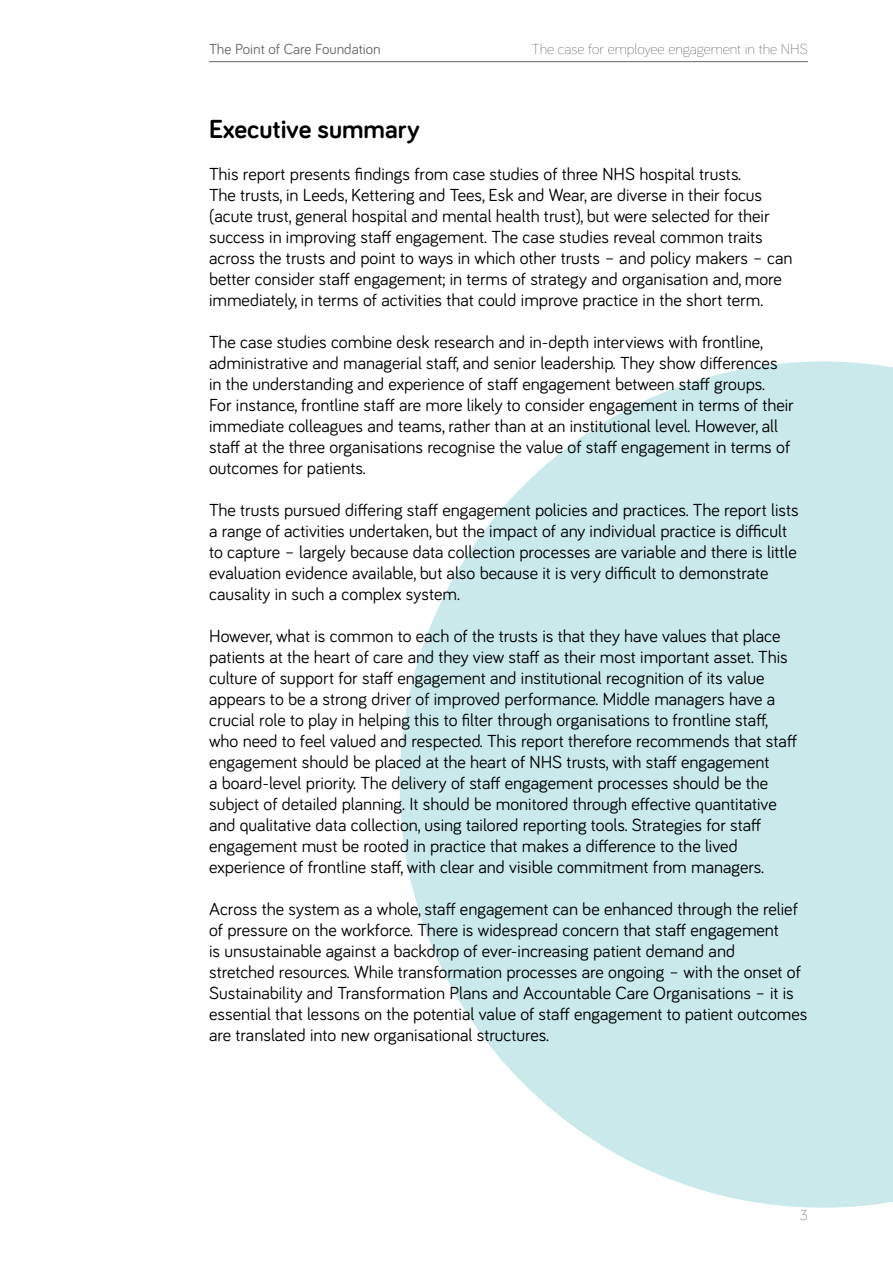
<style>
.page{position:relative;width:893px;height:1263px;background:#fff}
.page>*{position:absolute;margin:0;border:0;box-sizing:border-box;transform-origin:0 0}
.t1{font:700 27px "Bariol";color:#000}
.t2{font:18px/21px "Bariol";color:#000}
.t3{font:300 15px "Bariol";color:#656868}
.t4{font:15px "Bariol";color:#656868}
</style>
<div class="page">
<svg style="left:400px;top:361px;width:493px;height:847px;fill:#c9e9ea"></svg>
<hr style="left:209px;top:61px;width:599px;height:1px;background:#656868">
<p class="t4" style="left:209px;top:39px;width:173px">The Point of Care Foundation</p>
<p class="t3" style="left:532px;top:39px;width:277px">The case for employee engagement in the NHS</p>
<h1 class="t1" style="left:209px;top:110px;width:212px">Executive summary</h1>
<p class="t2" style="left:209px;top:163px;width:585px">This report presents findings from case studies of three NHS hospital trusts.<br>The trusts, in Leeds, Kettering and Tees, Esk and Wear, are diverse in their focus (acute trust, general hospital and mental health trust), but were selected for their success in improving staff engagement. The case studies reveal common traits across the trusts and point to ways in which other trusts – and policy makers – can better consider staff engagement; in terms of strategy and organisation and, more immediately, in terms of activities that could improve practice in the short term.</p>
<p class="t2" style="left:209px;top:331px;width:586px">The case studies combine desk research and in-depth interviews with frontline, administrative and managerial staff, and senior leadership. They show differences in the understanding and experience of staff engagement between staff groups.<br>For instance, frontline staff are more likely to consider engagement in terms of their immediate colleagues and teams, rather than at an institutional level. However, all staff at the three organisations recognise the value of staff engagement in terms of outcomes for patients.</p>
<p class="t2" style="left:209px;top:499px;width:591px">The trusts pursued differing staff engagement policies and practices. The report lists a range of activities undertaken, but the impact of any individual practice is difficult to capture – largely because data collection processes are variable and there is little evaluation evidence available, but also because it is very difficult to demonstrate causality in such a complex system.</p>
<p class="t2" style="left:209px;top:625px;width:589px">However, what is common to each of the trusts is that they have values that place patients at the heart of care and they view staff as their most important asset. This culture of support for staff engagement and institutional recognition of its value appears to be a strong driver of improved performance. Middle managers have a crucial role to play in helping this to filter through organisations to frontline staff, who need to feel valued and respected. This report therefore recommends that staff engagement should be placed at the heart of NHS trusts, with staff engagement<br>a board-level priority. The delivery of staff engagement processes should be the subject of detailed planning. It should be monitored through effective quantitative and qualitative data collection, using tailored reporting tools. Strategies for staff engagement must be rooted in practice that makes a difference to the lived experience of frontline staff, with clear and visible commitment from managers.</p>
<p class="t2" style="left:209px;top:898px;width:600px">Across the system as a whole, staff engagement can be enhanced through the relief of pressure on the workforce. There is widespread concern that staff engagement<br>is unsustainable against a backdrop of ever-increasing patient demand and<br>stretched resources. While transformation processes are ongoing – with the onset of Sustainability and Transformation Plans and Accountable Care Organisations – it is essential that lessons on the potential value of staff engagement to patient outcomes are translated into new organisational structures.</p>
<p class="t3" style="left:800px;top:1205px;width:10px">3</p>
</div>
